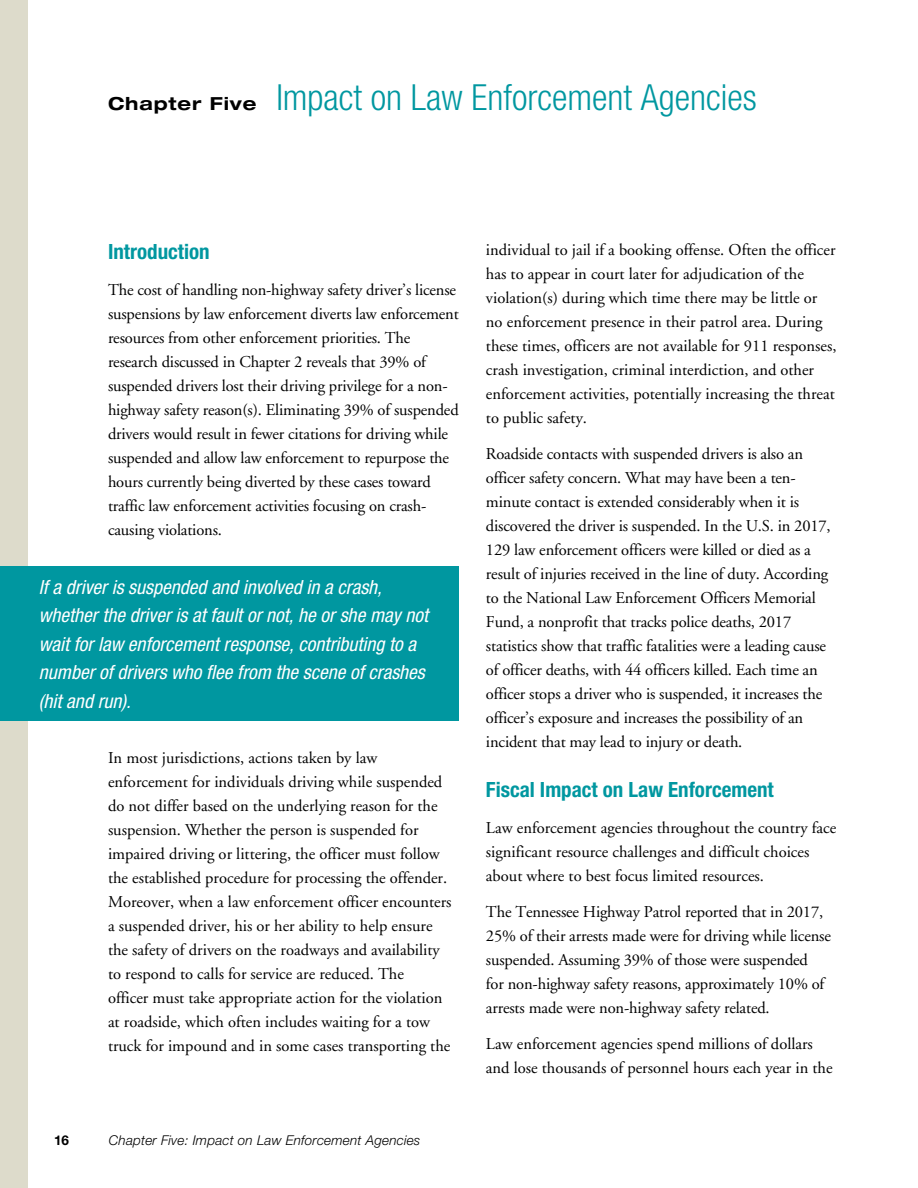
<style>
.page{position:relative;width:918px;height:1188px;background:#fff}
.page>*{position:absolute;margin:0;border:0;box-sizing:border-box;transform-origin:0 0}
.t1{font:300 condensed 36px "Helvetica Neue";color:#0097a0}
.t2{font:700 condensed 21px "Helvetica Neue";color:#0097a0}
.t3{font:italic condensed 19.5px/28.5px "Helvetica Neue";color:#fff}
.t4{font:16.5px/24px "Adobe Garamond";letter-spacing:-.01em;color:#000}
.t5{font:italic 300 13.5px "Helvetica Neue";letter-spacing:.015em;color:#000}
.t6{font:700 13.5px "Helvetica Neue";color:#000}
.s1{font-weight:700;font-stretch:expanded;font-size:18px;color:#000}
</style>
<div class="page">
<div style="left:0;top:0;width:27px;height:1188px;background:#dddbcb"></div>
<div style="left:0;top:566px;width:459px;height:154px;background:#0097a0"></div>
<h1 class="t1" style="left:108px;top:76px;width:650px"><span class="s1">Chapter Five</span> Impact on Law Enforcement Agencies</h1>
<p class="t2" style="left:108px;top:239px;width:103px">Introduction</p>
<p class="t4" style="left:108px;top:278px;width:352px">The cost of handling non-highway safety driver’s license suspensions by law enforcement diverts law enforcement resources from other enforcement priorities. The research discussed in Chapter 2 reveals that 39% of suspended drivers lost their driving privilege for a non&shy;highway safety reason(s). Eliminating 39% of suspended drivers would result in fewer citations for driving while suspended and allow law enforcement to repurpose the hours currently being diverted by these cases toward traffic law enforcement activities focusing on crash&shy;causing violations.</p>
<p class="t3" style="left:39px;top:572px;width:391px">If a driver is suspended and involved in a crash, whether the driver is at fault or not, he or she may not wait for law enforcement response, contributing to a number of drivers who flee from the scene of crashes (hit and run).</p>
<p class="t4" style="left:108px;top:747px;width:345px">In most jurisdictions, actions taken by law enforcement for individuals driving while suspended do not differ based on the underlying reason for the suspension. Whether the person is suspended for impaired driving or littering, the officer must follow the established procedure for processing the offender.<br>Moreover, when a law enforcement officer encounters a suspended driver, his or her ability to help ensure the safety of drivers on the roadways and availability to respond to calls for service are reduced. The<br>officer must take appropriate action for the violation at roadside, which often includes waiting for a tow truck for impound and in some cases transporting the</p>
<p class="t6" style="left:54px;top:1132px;width:17px">16</p>
<p class="t5" style="left:109px;top:1132px;width:313px">Chapter Five: Impact on Law Enforcement Agencies</p>
<p class="t4" style="left:486px;top:238px;width:352px">individual to jail if a booking offense. Often the officer has to appear in court later for adjudication of the violation(s) during which time there may be little or no enforcement presence in their patrol area. During these times, officers are not available for 911 responses, crash investigation, criminal interdiction, and other enforcement activities, potentially increasing the threat to public safety.</p>
<p class="t4" style="left:486px;top:442px;width:346px">Roadside contacts with suspended drivers is also an officer safety concern. What may have been a ten&shy;minute contact is extended considerably when it is discovered the driver is suspended. In the U.S. in 2017, 129 law enforcement officers were killed or died as a result of injuries received in the line of duty. According to the National Law Enforcement Officers Memorial Fund, a nonprofit that tracks police deaths, 2017 statistics show that traffic fatalities were a leading cause of officer deaths, with 44 officers killed. Each time an officer stops a driver who is suspended, it increases the officer’s exposure and increases the possibility of an incident that may lead to injury or death.</p>
<p class="t2" style="left:486px;top:776px;width:289px">Fiscal Impact on Law Enforcement</p>
<p class="t4" style="left:486px;top:816px;width:352px">Law enforcement agencies throughout the country face significant resource challenges and difficult choices about where to best focus limited resources.</p>
<p class="t4" style="left:486px;top:900px;width:346px">The Tennessee Highway Patrol reported that in 2017, 25% of their arrests made were for driving while license suspended. Assuming 39% of those were suspended<br>for non-highway safety reasons, approximately 10% of arrests made were non-highway safety related.</p>
<p class="t4" style="left:486px;top:1032px;width:348px">Law enforcement agencies spend millions of dollars and lose thousands of personnel hours each year in the</p>
</div>
